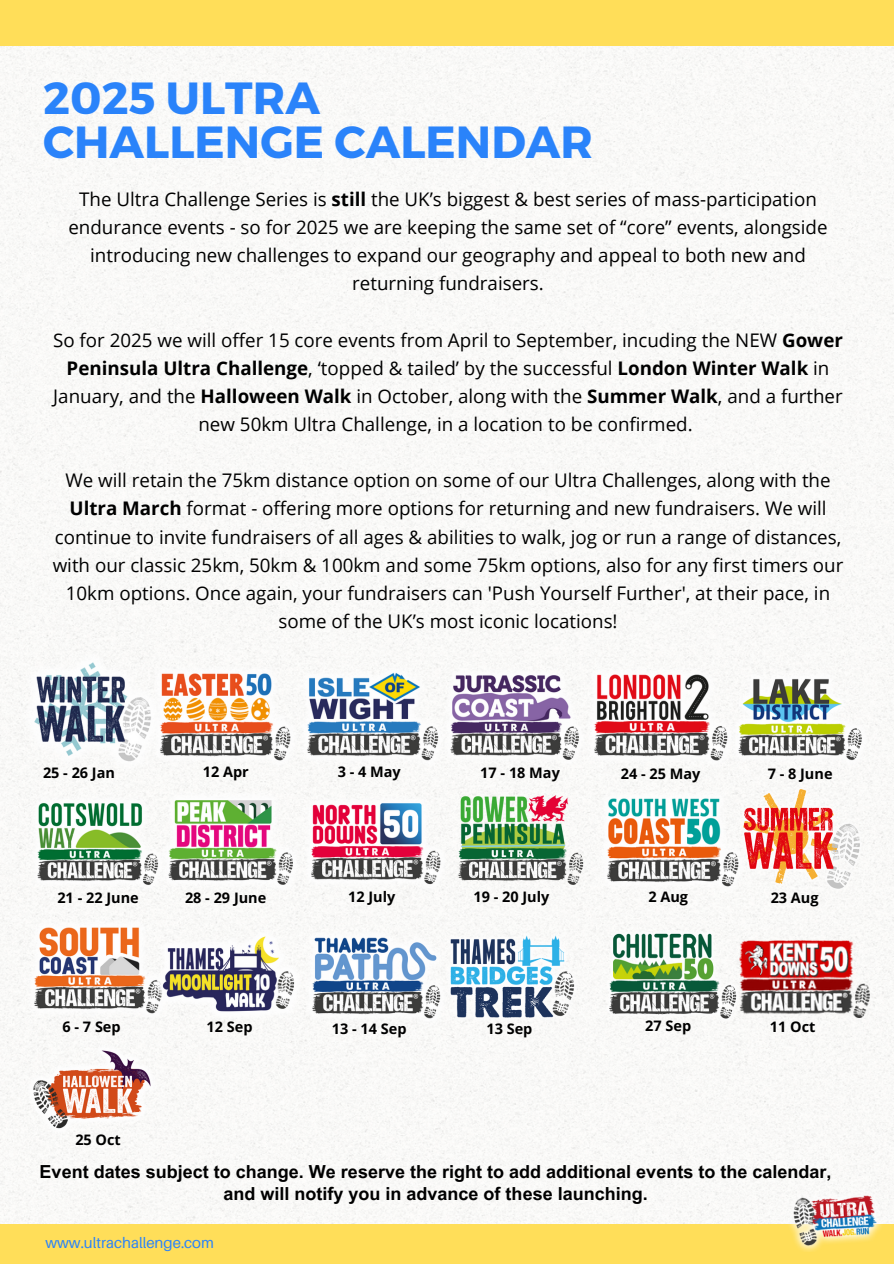
<style>
.page{position:relative;width:894px;height:1264px;background:#fff}
.page>*{position:absolute;margin:0;border:0;box-sizing:border-box;transform-origin:0 0}
.t1{font:700 45px/43.8px "Montserrat";color:#2a83fa}
.t2{font:18.75px/28.2px "Open Sans";color:#000;text-align:center}
.t3{font:700 18px/21.3px "Arial MT Pro";color:#000;text-align:center}
.t4{font:15px "Aileron";color:#2a83fa}
.t5{font:700 14.4px "Open Sans";color:#000}
.s1{font-weight:700}
</style>
<div class="page">
<img style="left:0;top:45px;width:893px;height:1179px">
<div style="left:0;top:0;width:893px;height:45px;background:#ffde59"></div>
<div style="left:0;top:1224px;width:893px;height:39px;background:#ffde59"></div>
<img style="left:786px;top:1186px;width:97px;height:65px">
<img style="left:11px;top:647px;width:162px;height:128px">
<img style="left:135px;top:649px;width:147px;height:132px">
<img style="left:282px;top:648px;width:180px;height:129px">
<img style="left:427px;top:652px;width:142px;height:130px">
<img style="left:569px;top:650px;width:182px;height:134px">
<img style="left:716px;top:657px;width:167px;height:125px">
<img style="left:144px;top:777px;width:144px;height:131px">
<img style="left:288px;top:776px;width:175px;height:134px">
<img style="left:15px;top:781px;width:164px;height:124px">
<img style="left:582px;top:774px;width:180px;height:136px">
<img style="left:11px;top:905px;width:174px;height:131px">
<img style="left:289px;top:914px;width:174px;height:127px">
<img style="left:435px;top:923px;width:152px;height:109px">
<img style="left:593px;top:924px;width:158px;height:99px">
<img style="left:24px;top:1041px;width:137px;height:96px">
<img style="left:727px;top:783px;width:145px;height:113px">
<img style="left:156px;top:927px;width:144px;height:97px">
<img style="left:738px;top:940px;width:131px;height:77px">
<img style="left:454px;top:792px;width:132px;height:95px">
<h3 class="t1" style="left:43px;top:74px;width:551px">2025 ULTRA<br>CHALLENGE CALENDAR</h3>
<h3 class="t2" style="left:68px;top:184px;width:760px">The Ultra Challenge Series is <span class="s1">still</span> the UK’s biggest &amp; best series of mass-participation endurance events - so for 2025 we are keeping the same set of “core” events, alongside introducing new challenges to expand our geography and appeal to both new and returning fundraisers.</h3>
<p class="t2" style="left:53px;top:325px;width:791px">So for 2025 we will offer 15 core events from April to September, incuding the NEW <span class="s1">Gower Peninsula Ultra Challenge</span>, ‘topped &amp; tailed’ by the successful <span class="s1">London Winter Walk</span> in January, and the <span class="s1">Halloween Walk</span> in October, along with the <span class="s1">Summer Walk</span>, and a further new 50km Ultra Challenge, in a location to be confirmed.</p>
<p class="t2" style="left:53px;top:466px;width:792px">We will retain the 75km distance option on some of our Ultra Challenges, along with the <span class="s1">Ultra March</span> format - offering more options for returning and new fundraisers. We will continue to invite fundraisers of all ages &amp; abilities to walk, jog or run a range of distances, with our classic 25km, 50km &amp; 100km and some 75km options, also for any first timers our 10km options. Once again, your fundraisers can 'Push Yourself Further', at their pace, in some of the UK’s most iconic locations!</p>
<h4 class="t5" style="left:43px;top:762px;width:73px">25 - 26 Jan</h4>
<h4 class="t5" style="left:203px;top:761px;width:47px">12 Apr</h4>
<h4 class="t5" style="left:337px;top:761px;width:65px">3 - 4 May</h4>
<h4 class="t5" style="left:480px;top:762px;width:81px">17 - 18 May</h4>
<p class="t5" style="left:620px;top:763px;width:81px">24 - 25 May</p>
<p class="t5" style="left:767px;top:763px;width:66px">7 - 8 June</p>
<p class="t5" style="left:57px;top:887px;width:83px">21 - 22 June</p>
<p class="t5" style="left:185px;top:887px;width:83px">28 - 29 June</p>
<p class="t5" style="left:348px;top:886px;width:49px">12 July</p>
<p class="t5" style="left:648px;top:886px;width:41px">2 Aug</p>
<h4 class="t5" style="left:473px;top:886px;width:77px">19 - 20 July</h4>
<h4 class="t5" style="left:770px;top:887px;width:49px">23 Aug</h4>
<h4 class="t5" style="left:63px;top:1016px;width:60px">6 - 7 Sep</h4>
<h4 class="t5" style="left:332px;top:1018px;width:76px">13 - 14 Sep</h4>
<h4 class="t5" style="left:486px;top:1018px;width:47px">13 Sep</h4>
<h4 class="t5" style="left:645px;top:1015px;width:47px">27 Sep</h4>
<p class="t5" style="left:206px;top:1016px;width:47px">12 Sep</p>
<p class="t5" style="left:769px;top:1016px;width:47px">11 Oct</p>
<h4 class="t5" style="left:75px;top:1129px;width:47px">25 Oct</h4>
<h2 class="t3" style="left:40px;top:1163px;width:793px">Event dates subject to change. We reserve the right to add additional events to the calendar, and will notify you in advance of these launching.</h2>
<h3 class="t4" style="left:45px;top:1233px;width:170px">www.ultrachallenge.com</h3>
</div>
